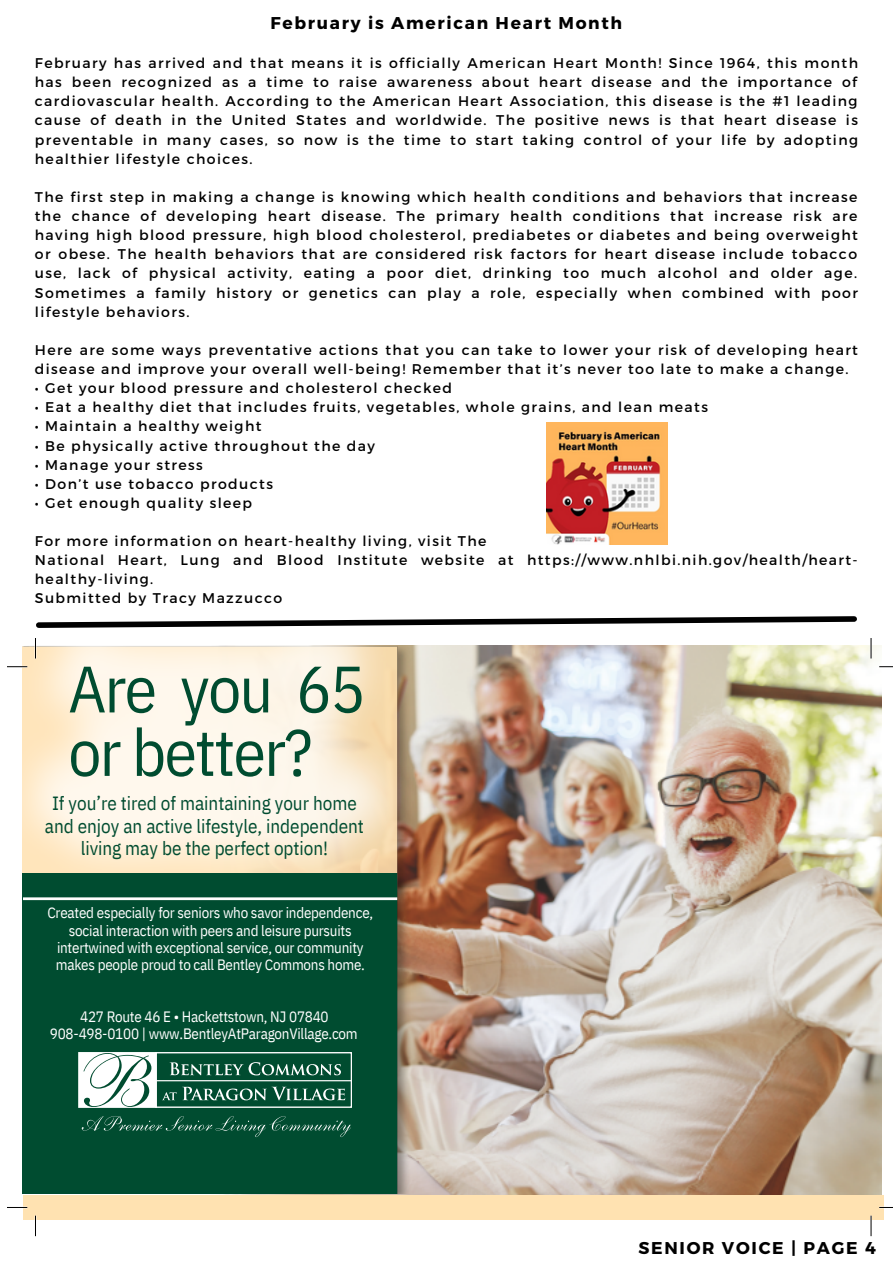
<style>
.page{position:relative;width:893px;height:1264px;background:#fff}
.page>*{position:absolute;margin:0;border:0;box-sizing:border-box;transform-origin:0 0}
.t1{font:65.55px/63.4px "IBM Plex Sans Cond";letter-spacing:-.025em;color:#004c30}
.t2{font:19.05px/22.5px "IBM Plex Sans Cond";color:#004c30;text-align:center}
.t3{font:700 17.1px "Montserrat";letter-spacing:.1em;color:#000}
.t4{font:15px/17.4px "IBM Plex Sans Cond";letter-spacing:-.015em;color:#fff;text-align:center}
.t5{font:14.1px/19px "Montserrat";letter-spacing:.1em;color:#000;text-align:justify}
</style>
<div class="page">
<img style="left:210px;top:646px;width:671px;height:549px">
<img style="left:16px;top:645px;width:401px;height:243px">
<div style="left:23px;top:873px;width:387px;height:320px;background:#004c30"></div>
<svg style="left:82px;top:1115px;width:269px;height:22px;background:#145a40"></svg>
<svg style="left:78px;top:1052px;width:267px;height:55px"></svg>
<hr style="left:154px;top:1080px;width:197px;height:1px;background:#fff">
<div style="left:23px;top:1195px;width:860px;height:24px;background:#ffe2b1"></div>
<hr style="left:16px;top:897px;width:381px;height:3px;background:#fff">
<hr style="left:7px;top:1206px;width:20px;height:2px;background:#fff">
<svg style="left:7px;top:666px;width:20px;height:1px"></svg>
<svg style="left:879px;top:666px;width:13px;height:1px"></svg>
<svg style="left:7px;top:1207px;width:20px;height:1px"></svg>
<svg style="left:879px;top:1206px;width:13px;height:2px"></svg>
<svg style="left:35px;top:638px;width:1px;height:20px"></svg>
<svg style="left:35px;top:1215px;width:1px;height:21px"></svg>
<svg style="left:870px;top:638px;width:1px;height:20px"></svg>
<svg style="left:870px;top:1215px;width:1px;height:21px"></svg>
<svg style="left:36px;top:616px;width:821px;height:12px"></svg>
<img style="left:546px;top:423px;width:121px;height:121px">
<p class="t3" style="left:270px;top:12px;width:353px">February is American Heart Month</p>
<p class="t5" style="left:35px;top:53px;width:824px">February has arrived and that means it is officially American Heart Month! Since 1964, this month has been recognized as a time to raise awareness about heart disease and the importance of cardiovascular health. According to the American Heart Association, this disease is the #1 leading cause of death in the United States and worldwide. The positive news is that heart disease is preventable in many cases, so now is the time to start taking control of your life by adopting healthier lifestyle choices.</p>
<p class="t5" style="left:35px;top:187px;width:824px">The first step in making a change is knowing which health conditions and behaviors that increase the chance of developing heart disease. The primary health conditions that increase risk are having high blood pressure, high blood cholesterol, prediabetes or diabetes and being overweight or obese. The health behaviors that are considered risk factors for heart disease include tobacco use, lack of physical activity, eating a poor diet, drinking too much alcohol and older age.<br>Sometimes a family history or genetics can play a role, especially when combined with poor lifestyle behaviors.</p>
<p class="t5" style="left:35px;top:339px;width:824px">Here are some ways preventative actions that you can take to lower your risk of developing heart disease and improve your overall well-being! Remember that it’s never too late to make a change.</p>
<p class="t5" style="left:35px;top:378px;width:419px">• Get your blood pressure and cholesterol checked</p>
<p class="t5" style="left:35px;top:397px;width:674px">• Eat a healthy diet that includes fruits, vegetables, whole grains, and lean meats</p>
<p class="t5" style="left:35px;top:416px;width:228px">• Maintain a healthy weight</p>
<p class="t5" style="left:35px;top:435px;width:341px">• Be physically active throughout the day</p>
<p class="t5" style="left:35px;top:454px;width:169px">• Manage your stress</p>
<p class="t5" style="left:35px;top:473px;width:239px">• Don’t use tobacco products</p>
<p class="t5" style="left:35px;top:492px;width:219px">• Get enough quality sleep</p>
<p class="t5" style="left:35px;top:531px;width:824px;text-align:left">For more information on heart-healthy living, visit The<br>National Heart, Lung and Blood Institute website at https://www.nhlbi.nih.gov/health/heart&shy;healthy-living.<br>Submitted by Tracy Mazzucco</p>
<h1 class="t1" style="left:68px;top:656px;width:298px">Are you 65 or better?</h1>
<h2 class="t2" style="left:45px;top:791px;width:320px">If you’re tired of maintaining your home and enjoy an active lifestyle, independent living may be the perfect option!</h2>
<p class="t4" style="left:47px;top:903px;width:327px">Created especially for seniors who savor independence, social interaction with peers and leisure pursuits intertwined with exceptional service, our community makes people proud to call Bentley Commons home.</p>
<p class="t4" style="left:50px;top:1007px;width:309px">427 Route 46 E • Hackettstown, NJ 07840<br>908-498-0100 | www.BentleyAtParagonVillage.com</p>
<p class="t3" style="left:638px;top:1236px;width:239px">SENIOR VOICE | PAGE 4</p>
</div>
